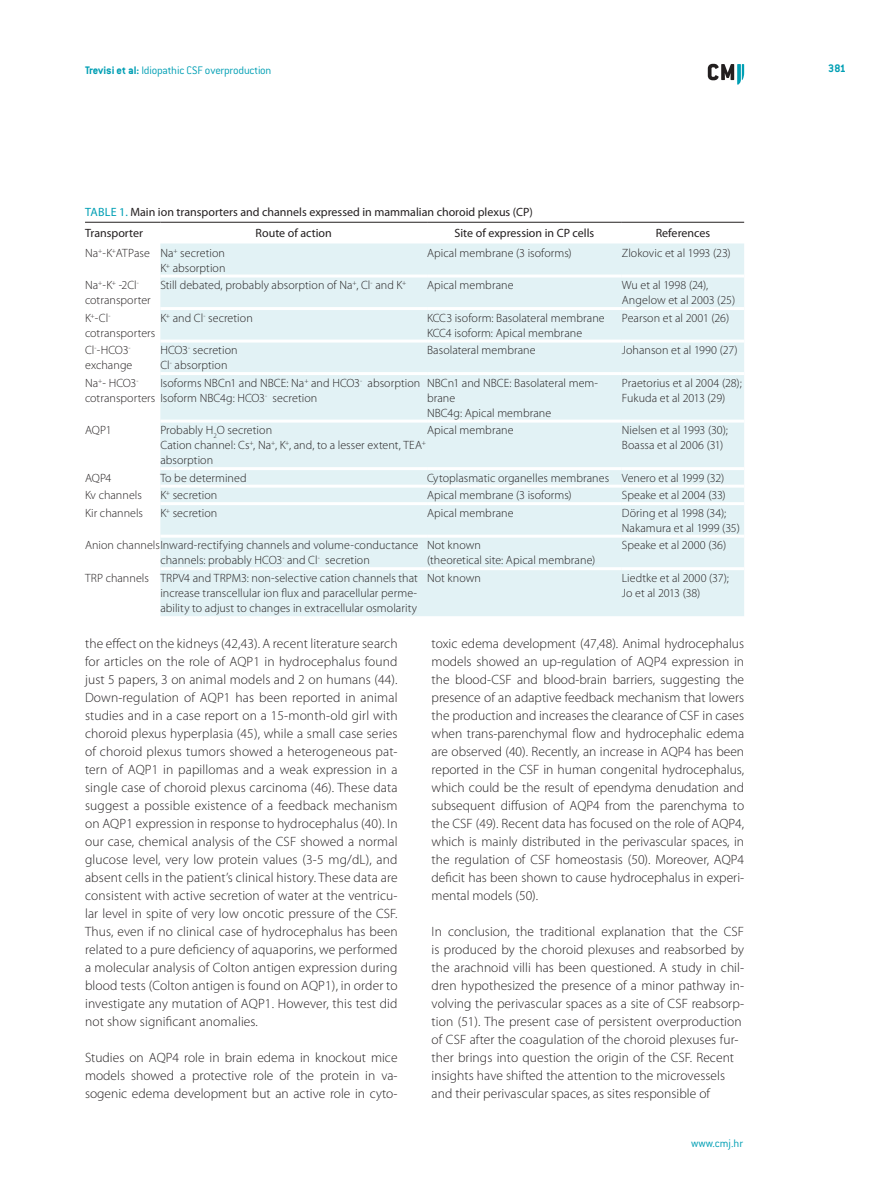
<style>
.page{position:relative;width:893px;height:1191px;background:#fff}
.page>*{position:absolute;margin:0;border:0;box-sizing:border-box;transform-origin:0 0}
.t1{font:300 13.5px/18px "Myriad Pro";letter-spacing:.005em;color:#231f20;text-align:justify}
.t2{font:300 12px/15px "Myriad Pro";letter-spacing:.005em;color:#231f20}
.t3{font:12px/21.3px "Myriad Pro";color:#231f20}
.t4{font:300 12px "ITC Conduit LTCE";letter-spacing:-.01em;color:#009fb4}
.t5{font:700 12px "ITC Conduit LTCE";color:#009fb4}
.s1{font-weight:700}
.s2{color:#009fb4}
</style>
<div class="page">
<svg style="left:708px;top:64px;width:36px;height:21px"></svg>
<div style="left:160px;top:243px;width:584px;height:373px;background:#e2f2f5"></div>
<hr style="left:85px;top:222px;width:75px;height:1px;background:#231f20">
<hr style="left:160px;top:222px;width:267px;height:1px;background:#231f20">
<hr style="left:427px;top:222px;width:195px;height:1px;background:#231f20">
<hr style="left:622px;top:222px;width:122px;height:1px;background:#231f20">
<hr style="left:160px;top:274px;width:267px;height:3px;background:#fff">
<hr style="left:427px;top:274px;width:195px;height:3px;background:#fff">
<hr style="left:622px;top:274px;width:122px;height:3px;background:#fff">
<hr style="left:160px;top:307px;width:267px;height:3px;background:#fff">
<hr style="left:427px;top:307px;width:195px;height:3px;background:#fff">
<hr style="left:622px;top:307px;width:122px;height:3px;background:#fff">
<hr style="left:160px;top:339px;width:267px;height:3px;background:#fff">
<hr style="left:427px;top:339px;width:195px;height:3px;background:#fff">
<hr style="left:622px;top:339px;width:122px;height:3px;background:#fff">
<hr style="left:160px;top:372px;width:267px;height:3px;background:#fff">
<hr style="left:427px;top:372px;width:195px;height:3px;background:#fff">
<hr style="left:622px;top:372px;width:122px;height:3px;background:#fff">
<hr style="left:160px;top:419px;width:267px;height:3px;background:#fff">
<hr style="left:427px;top:419px;width:195px;height:3px;background:#fff">
<hr style="left:622px;top:419px;width:122px;height:3px;background:#fff">
<hr style="left:160px;top:467px;width:267px;height:3px;background:#fff">
<hr style="left:427px;top:467px;width:195px;height:3px;background:#fff">
<hr style="left:622px;top:467px;width:122px;height:3px;background:#fff">
<hr style="left:160px;top:484px;width:267px;height:3px;background:#fff">
<hr style="left:427px;top:484px;width:195px;height:3px;background:#fff">
<hr style="left:622px;top:484px;width:122px;height:3px;background:#fff">
<hr style="left:160px;top:502px;width:267px;height:3px;background:#fff">
<hr style="left:427px;top:502px;width:195px;height:3px;background:#fff">
<hr style="left:622px;top:502px;width:122px;height:3px;background:#fff">
<hr style="left:160px;top:534px;width:267px;height:3px;background:#fff">
<hr style="left:427px;top:534px;width:195px;height:3px;background:#fff">
<hr style="left:622px;top:534px;width:122px;height:3px;background:#fff">
<hr style="left:160px;top:567px;width:267px;height:3px;background:#fff">
<hr style="left:427px;top:567px;width:195px;height:3px;background:#fff">
<hr style="left:622px;top:567px;width:122px;height:3px;background:#fff">
<p class="t4" style="left:85px;top:63px;width:188px"><span class="s1">Trevisi et al:</span> Idiopathic CSF overproduction</p>
<p class="t5" style="left:828px;top:61px;width:19px">381</p>
<p class="t3" style="left:85px;top:201px;width:449px"><span class="s2">Table 1.</span> Main ion transporters and channels expressed in mammalian choroid plexus (CP)<br>Transporter</p>
<p class="t3" style="left:256px;top:222px;width:78px">Route of action</p>
<p class="t3" style="left:455px;top:222px;width:141px">Site of expression in CP cells</p>
<p class="t3" style="left:656px;top:222px;width:56px">References</p>
<p class="t2" style="left:85px;top:245px;width:142px;text-align:right">Na<sup>+</sup>-K<sup>+</sup>ATPase Na<sup>+</sup> secretion<br>K<sup>+</sup> absorption</p>
<p class="t2" style="left:427px;top:245px;width:146px">Apical membrane (3 isoforms)</p>
<p class="t2" style="left:622px;top:245px;width:110px">Zlokovic et al 1993 (23)</p>
<p class="t2" style="left:85px;top:278px;width:67px">Na<sup>+</sup>-K<sup>+</sup> -2Cl&shy;cotransporter</p>
<p class="t2" style="left:160px;top:278px;width:247px">Still debated, probably absorption of Na<sup>+</sup>, Cl<sup>-</sup> and K<sup>+</sup></p>
<p class="t2" style="left:427px;top:278px;width:88px">Apical membrane</p>
<p class="t2" style="left:622px;top:278px;width:115px">Wu et al 1998 (24),<br>Angelow et al 2003 (25)</p>
<p class="t2" style="left:85px;top:310px;width:72px">K<sup>+</sup>-Cl&shy;cotransporters</p>
<p class="t2" style="left:160px;top:310px;width:94px">K<sup>+</sup> and Cl<sup>-</sup> secretion</p>
<p class="t2" style="left:427px;top:310px;width:179px">KCC3 isoform: Basolateral membrane<br>KCC4 isoform: Apical membrane</p>
<p class="t2" style="left:622px;top:310px;width:109px">Pearson et al 2001 (26)</p>
<p class="t2" style="left:85px;top:343px;width:49px">Cl<sup>-</sup>-HCO3<sup>- </sup>exchange</p>
<p class="t2" style="left:160px;top:343px;width:79px">HCO3<sup>-</sup> secretion<br>Cl<sup>-</sup> absorption</p>
<p class="t2" style="left:427px;top:343px;width:110px">Basolateral membrane</p>
<p class="t2" style="left:622px;top:343px;width:117px">Johanson et al 1990 (27)</p>
<p class="t2" style="left:85px;top:375px;width:234px">Na<sup>+</sup>- HCO3<sup>-<br></sup>cotransporters Isoform NBC4g: HCO3<sup>-</sup> secretion</p>
<p class="t2" style="left:160px;top:375px;width:262px">Isoforms NBCn1 and NBCE: Na<sup>+</sup> and HCO3<sup>-</sup> absorption</p>
<p class="t2" style="left:427px;top:375px;width:173px">NBCn1 and NBCE: Basolateral mem&shy;brane<br>NBC4g: Apical membrane</p>
<p class="t2" style="left:622px;top:375px;width:121px">Praetorius et al 2004 (28);<br>Fukuda et al 2013 (29)</p>
<p class="t2" style="left:85px;top:423px;width:28px">AQP1</p>
<p class="t2" style="left:160px;top:423px;width:267px">Probably H<sub>2</sub>O secretion<br>Cation channel: Cs<sup>+</sup>, Na<sup>+</sup>, K<sup>+</sup>, and, to a lesser extent, TEA<sup>+ </sup>absorption</p>
<p class="t2" style="left:427px;top:423px;width:88px">Apical membrane</p>
<p class="t2" style="left:622px;top:423px;width:107px">Nielsen et al 1993 (30);<br>Boassa et al 2006 (31)</p>
<p class="t2" style="left:85px;top:470px;width:28px">AQP4</p>
<p class="t2" style="left:160px;top:470px;width:88px">To be determined</p>
<p class="t2" style="left:427px;top:470px;width:299px">Cytoplasmatic organelles membranes Venero et al 1999 (32)</p>
<p class="t2" style="left:85px;top:488px;width:58px">Kv channels</p>
<p class="t2" style="left:160px;top:488px;width:58px">K<sup>+</sup> secretion</p>
<p class="t2" style="left:427px;top:488px;width:146px">Apical membrane (3 isoforms)</p>
<p class="t2" style="left:622px;top:488px;width:105px">Speake et al 2004 (33)</p>
<p class="t2" style="left:85px;top:505px;width:60px">Kir channels</p>
<p class="t2" style="left:160px;top:505px;width:58px">K<sup>+</sup> secretion</p>
<p class="t2" style="left:427px;top:505px;width:88px">Apical membrane</p>
<p class="t2" style="left:622px;top:505px;width:120px">Döring et al 1998 (34);<br>Nakamura et al 1999 (35)</p>
<p class="t2" style="left:160px;top:538px;width:259px;text-indent:-75px">Anion channelsInward-rectifying channels and volume-conductance channels: probably HCO3<sup>-</sup> and Cl<sup>-</sup> secretion</p>
<p class="t2" style="left:427px;top:538px;width:170px">Not known<br>(theoretical site: Apical membrane)</p>
<p class="t2" style="left:622px;top:538px;width:106px">Speake et al 2000 (36)</p>
<p class="t2" style="left:160px;top:570px;width:259px;text-align:justify;text-indent:-75px">TRP channels TRPV4 and TRPM3: non-selective cation channels that increase transcellular ion flux and paracellular perme&shy;ability to adjust to changes in extracellular osmolarity</p>
<p class="t2" style="left:427px;top:570px;width:56px">Not known</p>
<p class="t2" style="left:622px;top:570px;width:108px">Liedtke et al 2000 (37);<br>Jo et al 2013 (38)</p>
<p class="t1" style="left:85px;top:634px;width:314px">the effect on the kidneys (42,43). A recent literature search for articles on the role of AQP1 in hydrocephalus found just 5 papers, 3 on animal models and 2 on humans (44).<br>Down-regulation of AQP1 has been reported in animal studies and in a case report on a 15-month-old girl with choroid plexus hyperplasia (45), while a small case series of choroid plexus tumors showed a heterogeneous pat&shy;tern of AQP1 in papillomas and a weak expression in a single case of choroid plexus carcinoma (46). These data suggest a possible existence of a feedback mechanism on AQP1 expression in response to hydrocephalus (40). In our case, chemical analysis of the CSF showed a normal glucose level, very low protein values (3-5 mg/dL), and absent cells in the patient’s clinical history. These data are consistent with active secretion of water at the ventricu&shy;lar level in spite of very low oncotic pressure of the CSF.<br>Thus, even if no clinical case of hydrocephalus has been related to a pure deficiency of aquaporins, we performed a molecular analysis of Colton antigen expression during blood tests (Colton antigen is found on AQP1), in order to investigate any mutation of AQP1. However, this test did not show significant anomalies.</p>
<p class="t1" style="left:85px;top:1048px;width:314px">Studies on AQP4 role in brain edema in knockout mice models showed a protective role of the protein in va&shy;sogenic edema development but an active role in cyto-</p>
<p class="t1" style="left:432px;top:634px;width:314px">toxic edema development (47,48). Animal hydrocephalus models showed an up-regulation of AQP4 expression in the blood-CSF and blood-brain barriers, suggesting the presence of an adaptive feedback mechanism that lowers the production and increases the clearance of CSF in cases when trans-parenchymal flow and hydrocephalic edema are observed (40). Recently, an increase in AQP4 has been reported in the CSF in human congenital hydrocephalus, which could be the result of ependyma denudation and subsequent diffusion of AQP4 from the parenchyma to the CSF (49). Recent data has focused on the role of AQP4, which is mainly distributed in the perivascular spaces, in the regulation of CSF homeostasis (50). Moreover, AQP4 deficit has been shown to cause hydrocephalus in experi&shy;mental models (50).</p>
<p class="t1" style="left:432px;top:922px;width:314px;text-align:left">In conclusion, the traditional explanation that the CSF is produced by the choroid plexuses and reabsorbed by the arachnoid villi has been questioned. A study in chil&shy;dren hypothesized the presence of a minor pathway in&shy;volving the perivascular spaces as a site of CSF reabsorp&shy;tion (51). The present case of persistent overproduction of CSF after the coagulation of the choroid plexuses fur&shy;ther brings into question the origin of the CSF. Recent insights have shifted the attention to the microvessels and their perivascular spaces, as sites responsible of</p>
<p class="t4" style="left:691px;top:1136px;width:54px">www.cmj.hr</p>
</div>
